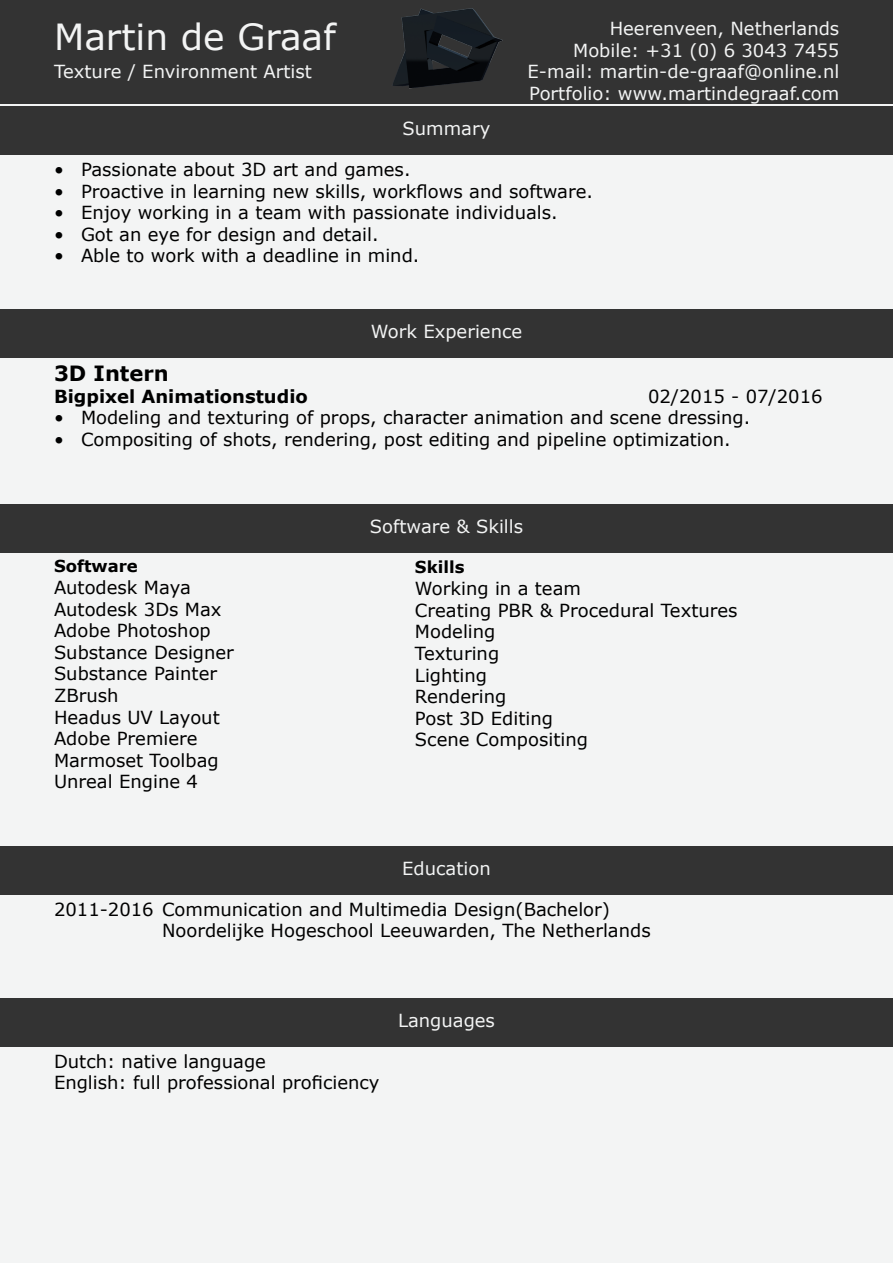
<style>
.page{position:relative;width:893px;height:1263px;background:#fff}
.page>*{position:absolute;margin:0;border:0;box-sizing:border-box;transform-origin:0 0}
.t1{font:36px "Verdana";color:#f3f4f4}
.t2{font:700 21px "Verdana";color:#000}
.t3{font:18px/21.6px "Verdana";color:#000}
.t4{font:18px/21.6px "Verdana";color:#f3f4f4;text-align:right}
.t5{font:700 18px "Verdana";color:#000}
.t6{font:700 16.5px "Verdana";color:#000}
</style>
<div class="page">
<div style="left:0;top:1px;width:893px;height:1262px;background:#f3f4f4"></div>
<div style="left:0;top:1px;width:893px;height:103px;background:#333"></div>
<img style="left:388px;top:0;width:121px;height:89px">
<div style="left:0;top:106px;width:893px;height:49px;background:#333"></div>
<div style="left:0;top:309px;width:893px;height:48px;background:#333"></div>
<div style="left:0;top:504px;width:893px;height:48px;background:#333"></div>
<div style="left:0;top:846px;width:893px;height:48px;background:#333"></div>
<div style="left:0;top:998px;width:893px;height:48px;background:#333"></div>
<h1 class="t1" style="left:54px;top:12px;width:283px">Martin de Graaf</h1>
<p class="t4" style="left:54px;top:61px;width:259px">Texture / Environment Artist</p>
<p class="t4" style="left:403px;top:118px;width:89px">Summary</p>
<p class="t4" style="left:528px;top:18px;width:313px">Heerenveen, Netherlands<br>Mobile: +31 (0) 6 3043 7455<br>E-mail: martin-de-graaf@online.nl<br>Portfolio: www.martindegraaf.com</p>
<p class="t3" style="left:54px;top:158px;width:358px">• Passionate about 3D art and games.</p>
<p class="t3" style="left:54px;top:180px;width:541px">• Proactive in learning new skills, workflows and software.</p>
<p class="t3" style="left:54px;top:202px;width:505px">• Enjoy working in a team with passionate individuals.</p>
<p class="t3" style="left:54px;top:223px;width:326px">• Got an eye for design and detail.</p>
<p class="t3" style="left:54px;top:245px;width:367px">• Able to work with a deadline in mind.</p>
<p class="t4" style="left:371px;top:321px;width:153px">Work Experience</p>
<p class="t2" style="left:54px;top:359px;width:116px">3D Intern</p>
<p class="t5" style="left:54px;top:383px;width:255px">Bigpixel Animationstudio</p>
<p class="t3" style="left:648px;top:385px;width:176px">02/2015 - 07/2016</p>
<p class="t3" style="left:54px;top:407px;width:698px">• Modeling and texturing of props, character animation and scene dressing.</p>
<p class="t3" style="left:54px;top:428px;width:678px">• Compositing of shots, rendering, post editing and pipeline optimization.</p>
<p class="t6" style="left:54px;top:555px;width:85px">Software</p>
<p class="t3" style="left:54px;top:576px;width:181px">Autodesk Maya<br>Autodesk 3Ds Max<br>Adobe Photoshop<br>Substance Designer<br>Substance Painter<br>ZBrush<br>Headus UV Layout<br>Adobe Premiere<br>Marmoset Toolbag<br>Unreal Engine 4</p>
<p class="t4" style="left:370px;top:516px;width:155px">Software &amp; Skills</p>
<p class="t6" style="left:415px;top:556px;width:51px">Skills</p>
<p class="t3" style="left:415px;top:577px;width:324px">Working in a team<br>Creating PBR &amp; Procedural Textures<br>Modeling<br>Texturing<br>Lighting<br>Rendering<br>Post 3D Editing<br>Scene Compositing</p>
<p class="t4" style="left:402px;top:858px;width:90px">Education</p>
<p class="t3" style="left:162px;top:898px;width:490px;text-indent:-108px">2011-2016 Communication and Multimedia Design(Bachelor)<br>Noordelijke Hogeschool Leeuwarden, The Netherlands</p>
<p class="t3" style="left:54px;top:1050px;width:327px">Dutch: native language<br>English: full professional proficiency</p>
<p class="t4" style="left:398px;top:1009px;width:98px">Languages</p>
</div>
